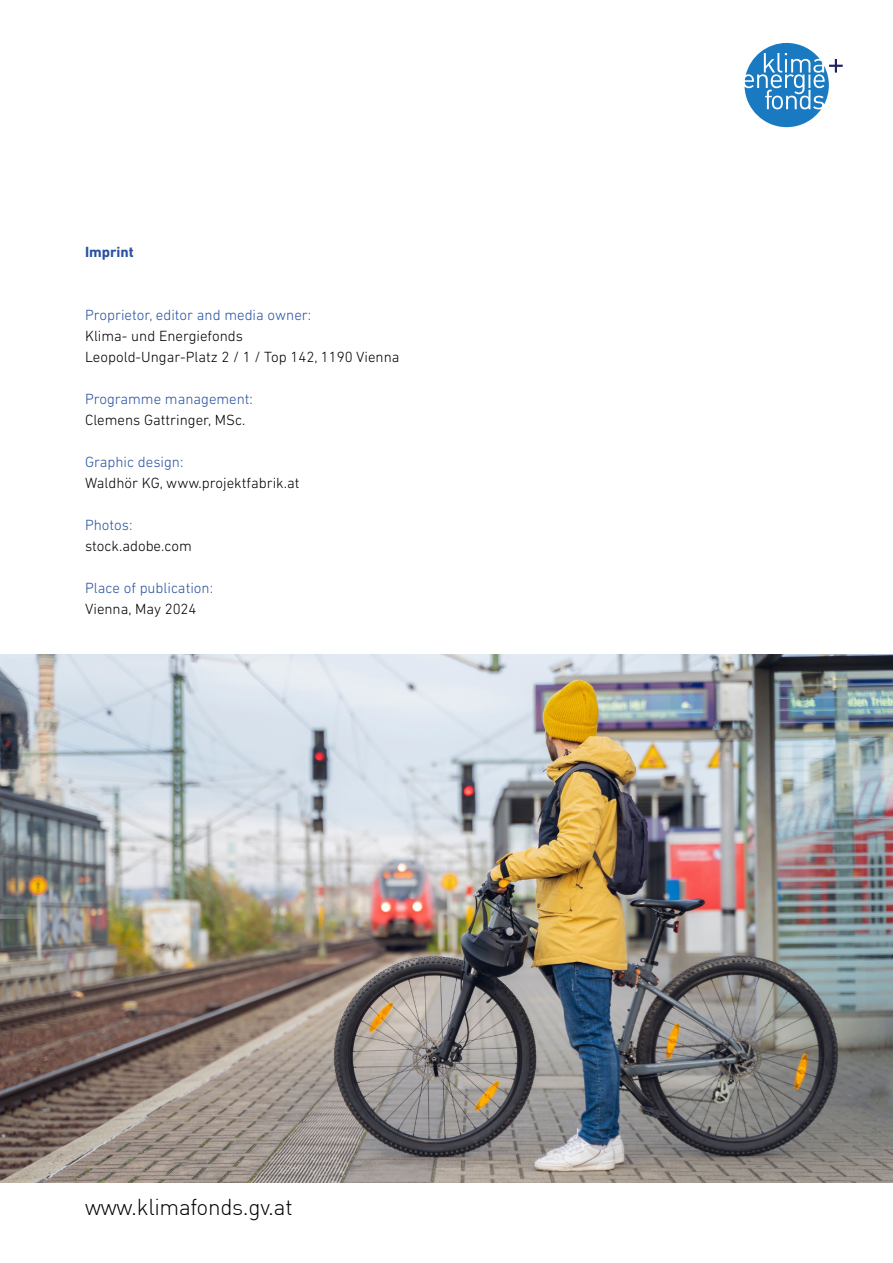
<style>
.page{position:relative;width:893px;height:1263px;background:#fff}
.page>*{position:absolute;margin:0;border:0;box-sizing:border-box;transform-origin:0 0}
.t1{font:300 22.5px "DIN Pro";letter-spacing:-.015em;color:#000}
.Fliess{font:300 15px/21px "DIN Next LT Pro";color:#000}
.Fliess-2{font:300 15px/21px "DIN Next LT Pro";color:#2852a0}
.H2_ohne{font:700 15px "DIN Next LT Pro";color:#2852a0}
.s1{color:#2852a0}
.s2{color:#000}
</style>
<div class="page">
<svg style="left:744px;top:43px;width:99px;height:84px"></svg>
<img style="left:0;top:655px;width:893px;height:527px">
<p class="H2_ohne" style="left:85px;top:243px;width:50px">Imprint</p>
<p class="Fliess" style="left:85px;top:304px;width:316px"><span class="s1">Proprietor, editor and media owner:<br></span>Klima- und Energiefonds<br>Leopold-Ungar-Platz 2 / 1 / Top 142, 1190 Vienna</p>
<p class="Fliess" style="left:85px;top:388px;width:169px"><span class="s1">Programme management:<br></span>Clemens Gattringer, MSc.</p>
<p class="Fliess" style="left:85px;top:451px;width:216px"><span class="s1">Graphic design:<br></span>Waldhör KG, www.projektfabrik.at</p>
<p class="Fliess" style="left:85px;top:514px;width:108px"><span class="s1">Photos: </span>stock.adobe.com</p>
<p class="Fliess-2" style="left:85px;top:577px;width:130px">Place of publication:<br><span class="s2">Vienna, May 2024</span></p>
<p class="t1" style="left:85px;top:1193px;width:209px">www.klimafonds.gv.at</p>
</div>
